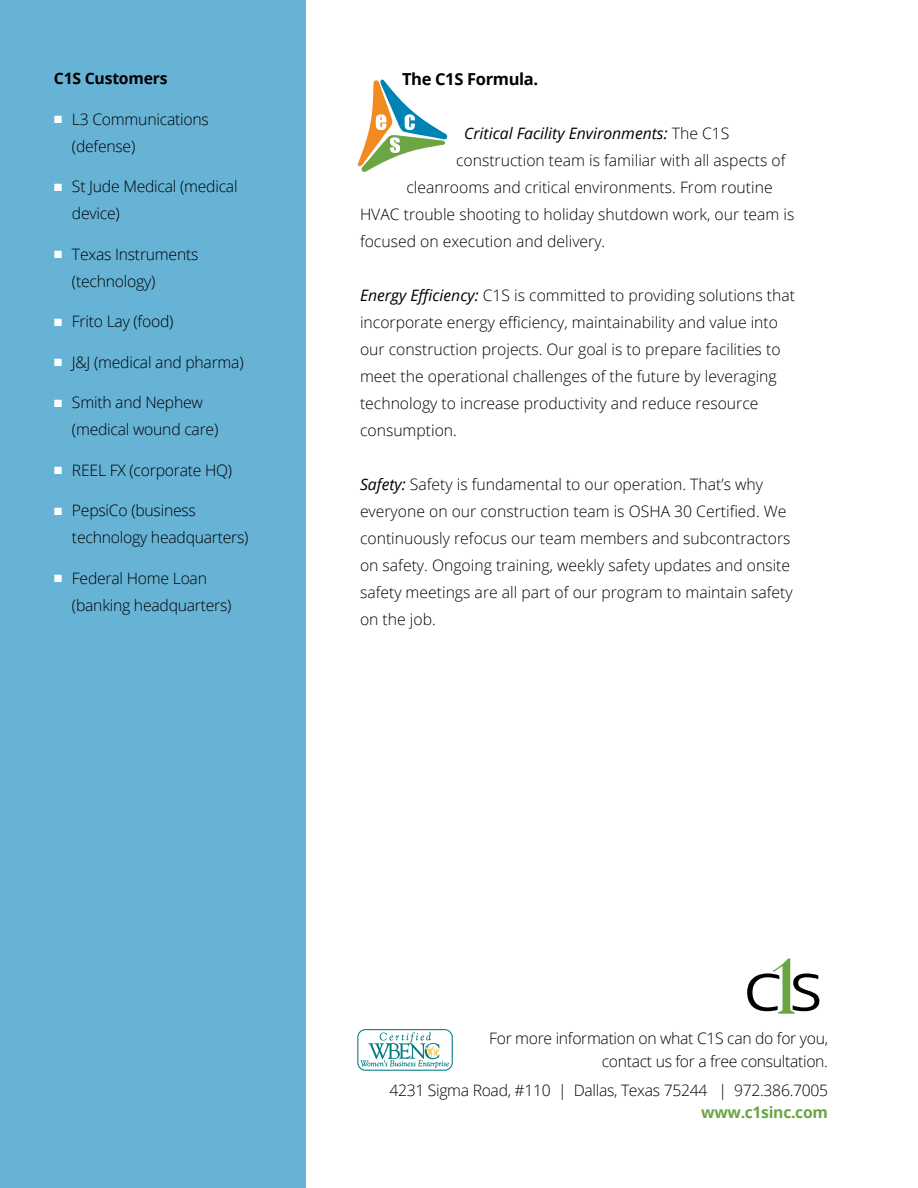
<style>
.page{position:relative;width:918px;height:1188px;background:#fff}
.page>*{position:absolute;margin:0;border:0;box-sizing:border-box;transform-origin:0 0}
.t1{font:700 16.5px "Open Sans";letter-spacing:-.02em;color:#000}
.t2{font:300 15.75px/27px "Open Sans";color:#000}
.t3{font:300 15.75px/22.5px "Open Sans";letter-spacing:-.02em;color:#000;text-align:right}
.t4{font:italic 15.75px "Open Sans";color:#000}
.t5{font:700 15.75px "Open Sans";letter-spacing:-.02em;color:#6ba543}
.t6{font:700 15.75px "Open Sans";letter-spacing:-.015em;color:#000}
.s1{color:#fff}
.s2{font-weight:300;font-style:normal}
.s3{font-weight:400;font-style:italic}
</style>
<div class="page">
<div style="left:0;top:0;width:306px;height:1188px;background:#66b3d6"></div>
<svg style="left:747px;top:959px;width:72px;height:55px"></svg>
<svg style="left:357px;top:1029px;width:96px;height:42px"></svg>
<svg style="left:357px;top:79px;width:91px;height:93px"></svg>
<p class="t6" style="left:54px;top:67px;width:115px">C1S Customers</p>
<p class="t2" style="left:72px;top:105px;width:138px;text-indent:-18px"><span class="s1">■</span> L3 Communications (defense)</p>
<p class="t2" style="left:72px;top:172px;width:167px;text-indent:-18px"><span class="s1">■</span> St Jude Medical (medical device)</p>
<p class="t2" style="left:72px;top:240px;width:128px;text-indent:-18px"><span class="s1">■</span> Texas Instruments (technology)</p>
<p class="t2" style="left:54px;top:307px;width:121px"><span class="s1">■</span> Frito Lay (food)</p>
<p class="t2" style="left:54px;top:348px;width:191px"><span class="s1">■</span> J&amp;J (medical and pharma)</p>
<p class="t2" style="left:72px;top:388px;width:148px;text-indent:-18px"><span class="s1">■</span> Smith and Nephew (medical wound care)</p>
<p class="t2" style="left:54px;top:456px;width:180px"><span class="s1">■</span> REEL FX (corporate HQ)</p>
<p class="t2" style="left:72px;top:496px;width:178px;text-indent:-18px"><span class="s1">■</span> PepsiCo (business technology headquarters)</p>
<p class="t2" style="left:72px;top:564px;width:161px;text-indent:-18px"><span class="s1">■</span> Federal Home Loan (banking headquarters)</p>
<p class="t1" style="left:402px;top:67px;width:138px">The C1S Formula.</p>
<p class="t4" style="left:464px;top:122px;width:267px">Critical Facility Environments: <span class="s2">The C1S</span></p>
<p class="t2" style="left:456px;top:146px;width:331px">construction team is familiar with all aspects of</p>
<p class="t2" style="left:406px;top:173px;width:368px">cleanrooms and critical environments. From routine</p>
<p class="t2" style="left:360px;top:200px;width:436px">HVAC trouble shooting to holiday shutdown work, our team is</p>
<p class="t2" style="left:360px;top:227px;width:247px">focused on execution and delivery.</p>
<p class="t2" style="left:360px;top:281px;width:437px"><span class="s3">Energy Efficiency:</span> C1S is committed to providing solutions that incorporate energy efficiency, maintainability and value into our construction projects. Our goal is to prepare facilities to meet the operational challenges of the future by leveraging technology to increase productivity and reduce resource consumption.</p>
<p class="t2" style="left:360px;top:470px;width:434px"><span class="s3">Safety:</span> Safety is fundamental to our operation. That’s why everyone on our construction team is OSHA 30 Certified. We continuously refocus our team members and subcontractors on safety. Ongoing training, weekly safety updates and onsite safety meetings are all part of our program to maintain safety on the job.</p>
<p class="t3" style="left:489px;top:1027px;width:340px">For more information on what C1S can do for you, contact us for a free consultation.</p>
<p class="t3" style="left:389px;top:1078px;width:440px">4231 Sigma Road, #110 | Dallas, Texas 75244 | 972.386.7005</p>
<p class="t5" style="left:701px;top:1101px;width:128px">www.c1sinc.com</p>
</div>
